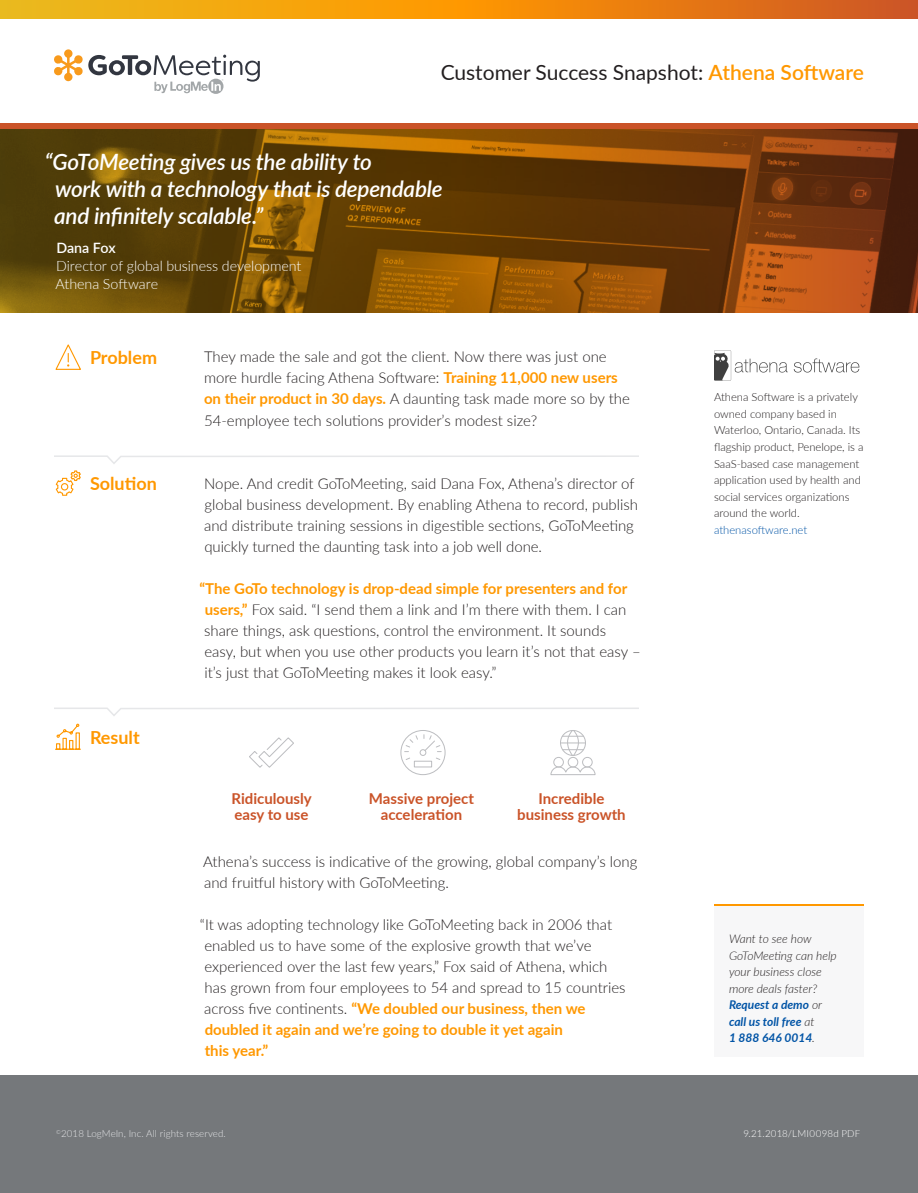
<style>
.page{position:relative;width:918px;height:1193px;background:#fff}
.page>*{position:absolute;margin:0;border:0;box-sizing:border-box;transform-origin:0 0}
.Pull_quote{font:italic 600 22.5px/27px "Lato";letter-spacing:-.015em;color:#fff}
.Body{font:21px "Lato";color:#231f20}
.Subheader{font:700 18px "Lato";color:#ff9800}
.Body-2{font:300 15px/21px "Lato";color:#231f20}
.Benefit_Icon_Caption{font:700 15px/16.5px "Lato";color:#ca5328;text-align:center}
.Pull_quote_attributi{font:300 14.25px/18px "Lato";letter-spacing:-.005em;color:#fff}
.Pull_quote_name{font:600 14.25px "Lato";letter-spacing:-.005em;color:#fff}
.CTA{font:italic 300 12px/16.5px "Lato";color:#231f20}
.Company_profile{font:300 11.25px/16.5px "Lato";color:#231f20}
.Footer_boilerplate{font:300 9.75px "Lato";letter-spacing:.01em;color:#e6e7e9}
.Footer_boilerplate-2{font:300 9.75px "Lato";letter-spacing:.02em;color:#fff}
.s1{font-weight:600;color:#ff9800}
.s2{font-weight:700;color:#ff9800}
.s3{color:#0154a6}
.s4{font-weight:700;color:#0154a6}
</style>
<div class="page">
<div style="left:0;top:1075px;width:918px;height:117px;background:#75787b"></div>
<svg style="left:0;top:128px;width:918px;height:185px;background:#724308"></svg>
<svg style="left:714px;top:350px;width:74px;height:30px"></svg>
<svg style="left:794px;top:358px;width:65px;height:14px"></svg>
<svg style="left:249px;top:737px;width:45px;height:31px"></svg>
<div style="left:400px;top:730px;width:46px;height:45px;border:1px solid #bcbdc0;border-radius:50%"></div>
<svg style="left:405px;top:734px;width:36px;height:26px"></svg>
<div style="left:414px;top:760px;width:18px;height:7px;border:1px solid #bcbdc0"></div>
<svg style="left:560px;top:730px;width:26px;height:26px"></svg>
<div style="left:553px;top:757px;width:11px;height:10px;border:1px solid #bcbdc0;border-radius:50%"></div>
<div style="left:568px;top:757px;width:10px;height:10px;border:1px solid #bcbdc0;border-radius:50%"></div>
<div style="left:582px;top:757px;width:11px;height:10px;border:1px solid #bcbdc0;border-radius:50%"></div>
<svg style="left:550px;top:766px;width:46px;height:9px"></svg>
<svg style="left:0;top:1px;width:917px;height:17px;background:#ec8f11"></svg>
<div style="left:0;top:123px;width:918px;height:5px;background:#ca5328"></div>
<svg style="left:55px;top:344px;width:26px;height:26px"></svg>
<svg style="left:54px;top:49px;width:206px;height:45px"></svg>
<svg style="left:55px;top:723px;width:26px;height:27px"></svg>
<svg style="left:54px;top:455px;width:585px;height:41px"></svg>
<svg style="left:54px;top:707px;width:585px;height:9px"></svg>
<div style="left:714px;top:905px;width:150px;height:152px;background:#f7f7f8"></div>
<hr style="left:714px;top:904px;width:150px;height:1px;background:#ff9800">
<p class="Body" style="left:441px;top:57px;width:425px">Customer Success Snapshot: <span class="s1">Athena Software</span></p>
<p class="Pull_quote" style="left:54px;top:148px;width:390px;text-indent:-9px">“GoToMeeting gives us the ability to<br>work with a technology that is dependable and infinitely scalable.”</p>
<p class="Pull_quote_name" style="left:56px;top:237px;width:61px">Dana Fox</p>
<p class="Pull_quote_attributi" style="left:55px;top:256px;width:248px">Director of global business development<br>Athena Software</p>
<p class="Subheader" style="left:90px;top:344px;width:69px">Problem</p>
<p class="Subheader" style="left:90px;top:470px;width:68px">Solution</p>
<p class="Subheader" style="left:90px;top:724px;width:51px">Result</p>
<p class="Body-2" style="left:204px;top:346px;width:427px">They made the sale and got the client. Now there was just one more hurdle facing Athena Software: <span class="s2">Training 11,000 new users on their product in 30 days.</span> A daunting task made more so by the 54-employee tech solutions provider’s modest size?</p>
<p class="Body-2" style="left:204px;top:472px;width:436px">Nope. And credit GoToMeeting, said Dana Fox, Athena’s director of global business development. By enabling Athena to record, publish and distribute training sessions in digestible sections, GoToMeeting quickly turned the daunting task into a job well done.</p>
<p class="Body-2" style="left:204px;top:577px;width:438px;text-indent:-5px"><span class="s2">“The GoTo technology is drop-dead simple for presenters and for users,”</span> Fox said. “I send them a link and I’m there with them. I can share things, ask questions, control the environment. It sounds easy, but when you use other products you learn it’s not that easy – it’s just that GoToMeeting makes it look easy.”</p>
<p class="Benefit_Icon_Caption" style="left:231px;top:789px;width:82px;text-align:left">Ridiculously easy to use</p>
<p class="Benefit_Icon_Caption" style="left:369px;top:789px;width:107px">Massive project acceleration</p>
<p class="Benefit_Icon_Caption" style="left:517px;top:789px;width:110px">Incredible business growth</p>
<p class="Body-2" style="left:203px;top:850px;width:436px">Athena’s success is indicative of the growing, global company’s long and fruitful history with GoToMeeting.</p>
<p class="Body-2" style="left:200px;top:913px;width:427px">“It was adopting technology like GoToMeeting back in 2006 that enabled us to have some of the explosive growth that we’ve experienced over the last few years,” Fox said of Athena, which has grown from four employees to 54 and spread to 15 countries across five continents. <span class="s2">“We doubled our business, then we doubled it again and we’re going to double it yet again<br>this year.”</span></p>
<p class="Company_profile" style="left:714px;top:389px;width:151px">Athena Software is a privately owned company based in<br>Waterloo, Ontario, Canada. Its flagship product, Penelope, is a<br>SaaS-based case management application used by health and social services organizations around the world. <span class="s3">athenasoftware.net</span></p>
<p class="CTA" style="left:729px;top:930px;width:109px">Want to see how<br>GoToMeeting can help your business close more deals faster?<br><span class="s4">Request a demo</span> or <span class="s4">call us toll free</span> at<br><span class="s4">1 888 646 0014</span>.</p>
<p class="Footer_boilerplate" style="left:56px;top:1126px;width:171px"><sup>©</sup>2018 LogMeIn, Inc. All rights reserved.</p>
<p class="Footer_boilerplate-2" style="left:743px;top:1126px;width:118px">9.21.2018/LMI0098d PDF</p>
</div>
